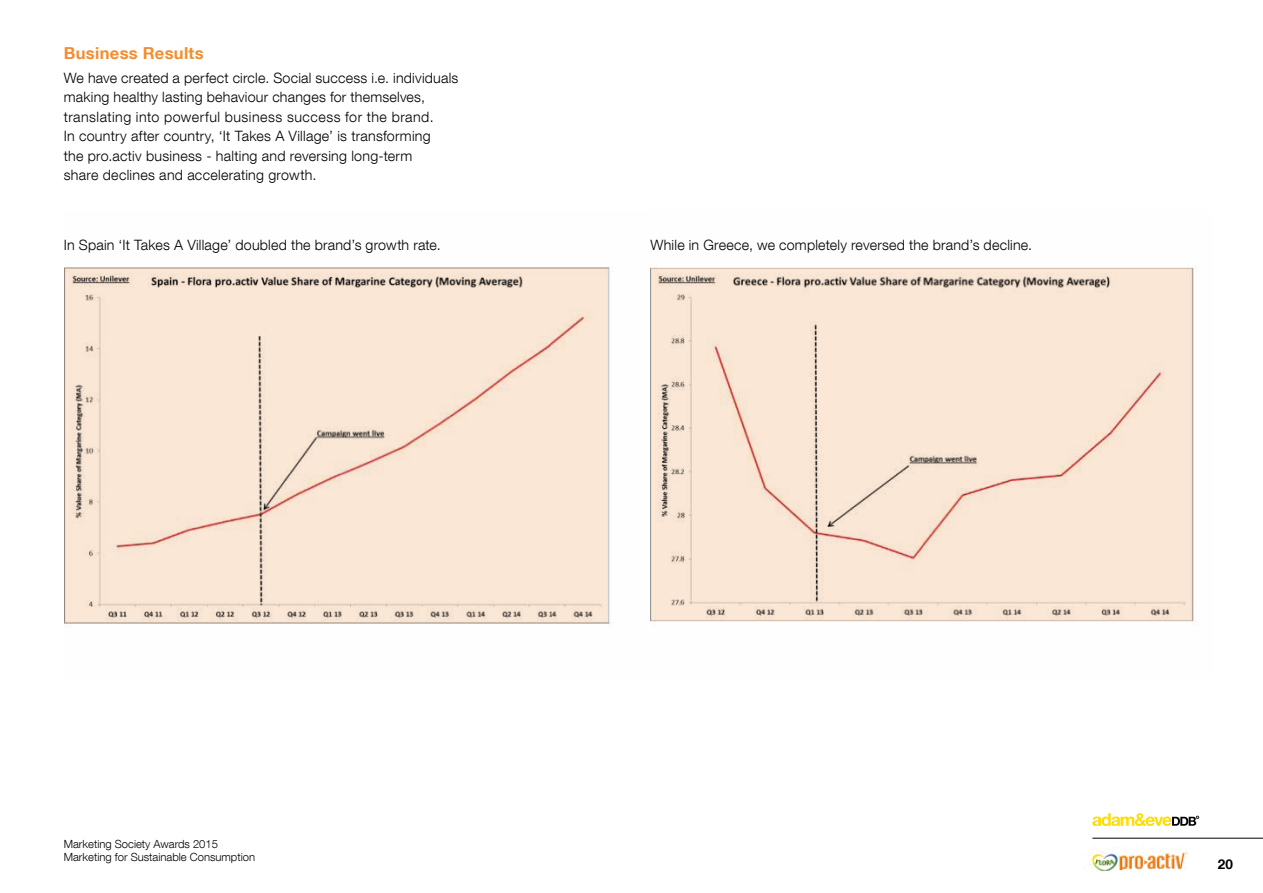
<style>
.page{position:relative;width:1263px;height:893px;background:#fff}
.page>*{position:absolute;margin:0;border:0;box-sizing:border-box;transform-origin:0 0}
.t1{font:700 16.5px "Helvetica Neueforaande DDB";letter-spacing:.02em;color:#f28d30}
.t2{font:300 14.25px/19.5px "Helvetica Neueforaande DDB";letter-spacing:.015em;color:#000}
.t3{font:700 13.5px "Helvetica Neueforaande DDB";color:#000}
.t4{font:300 11.25px/12.8px "Helvetica Neueforaande DDB";color:#000}
</style>
<div class="page">
<svg style="left:1092px;top:813px;width:107px;height:13px"></svg>
<hr style="left:1092px;top:838px;width:171px;height:1px;background:#000">
<img style="left:1090px;top:851px;width:98px;height:21px">
<img style="left:65px;top:267px;width:586px;height:361px">
<svg style="left:65px;top:268px;width:543px;height:355px;background:#f6e2d0"></svg>
<svg style="left:651px;top:268px;width:541px;height:352px;background:#f6e2d0"></svg>
<p class="t1" style="left:64px;top:43px;width:141px">Business Results</p>
<p class="t2" style="left:64px;top:68px;width:396px">We have created a perfect circle. Social success i.e. individuals making healthy lasting behaviour changes for themselves, translating into powerful business success for the brand.<br>In country after country, ‘It Takes A Village’ is transforming<br>the pro.activ business - halting and reversing long-term<br>share declines and accelerating growth.</p>
<p class="t2" style="left:64px;top:235px;width:379px">In Spain ‘It Takes A Village’ doubled the brand’s growth rate.</p>
<p class="t2" style="left:651px;top:235px;width:383px">While in Greece, we completely reversed the brand’s decline.</p>
<p class="t4" style="left:64px;top:838px;width:193px">Marketing Society Awards 2015<br>Marketing for Sustainable Consumption</p>
<p class="t3" style="left:1218px;top:856px;width:17px">20</p>
</div>
